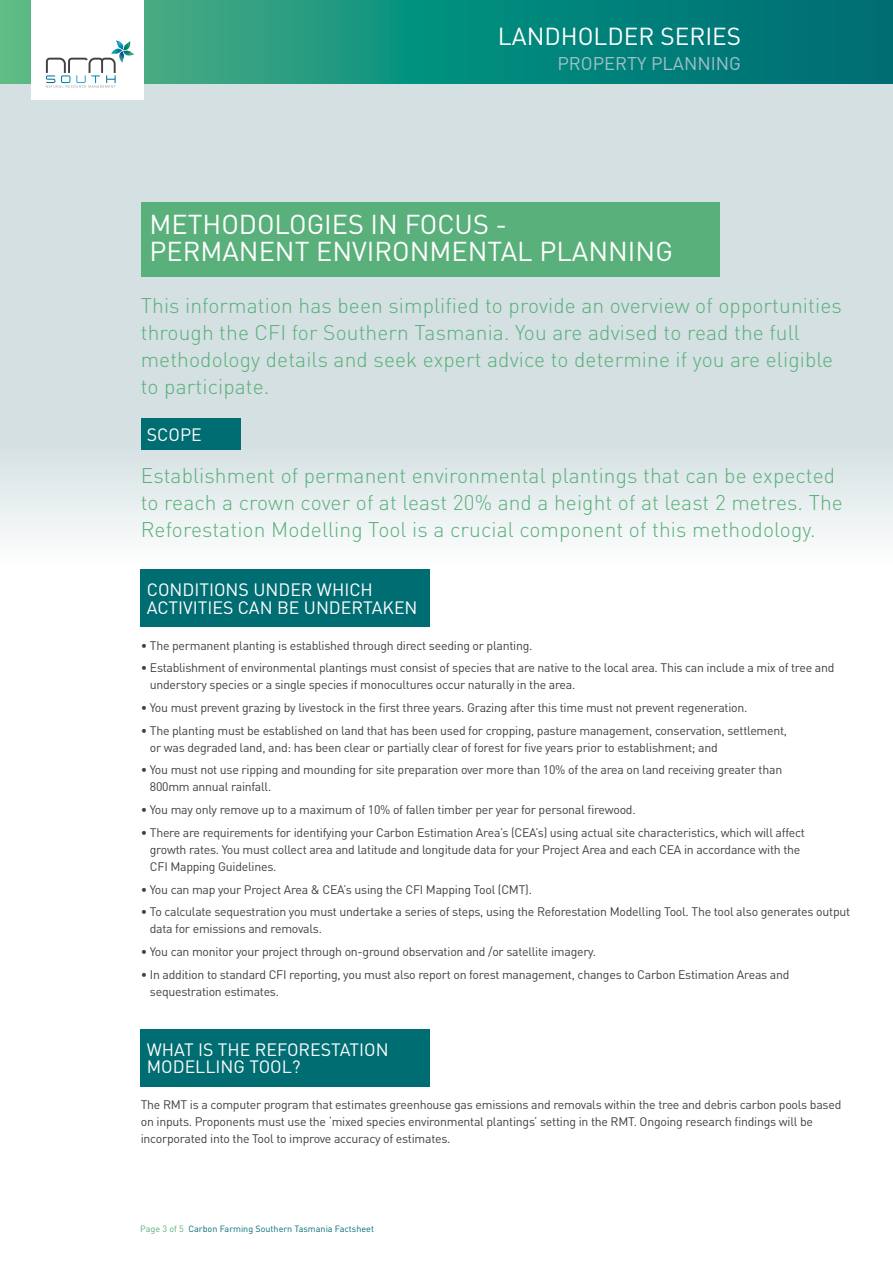
<style>
.page{position:relative;width:893px;height:1263px;background:#fff}
.page>*{position:absolute;margin:0;border:0;box-sizing:border-box;transform-origin:0 0}
.t1{font:27px/27px "DIN";color:#fff}
.t2{font:24.3px "DIN";color:#fff}
.t3{font:300 21px/27px "DIN";letter-spacing:.005em;color:#59b07b}
.t4{font:18.3px "DIN";color:#a3c1c6}
.t5{font:17.7px/17.7px "DIN";color:#fff}
.t6{font:12.3px/17.1px "DIN";letter-spacing:-.02em;color:#414042}
.t7{font:9px "DIN";color:#006d73}
.s1{color:#59b07b}
</style>
<div class="page">
<svg style="left:0;top:84px;width:893px;height:452px;fill:#d4e0e2"></svg>
<svg style="left:0;top:0;width:893px;height:84px"></svg>
<div style="left:31px;top:0;width:113px;height:99px;background:#fff"></div>
<svg style="left:46px;top:40px;width:88px;height:48px"></svg>
<div style="left:141px;top:418px;width:99px;height:32px;background:#006d73"></div>
<div style="left:141px;top:570px;width:289px;height:57px;background:#006d73"></div>
<div style="left:141px;top:1029px;width:289px;height:57px;background:#006d73"></div>
<div style="left:141px;top:202px;width:578px;height:74px;background:#59b07b"></div>
<h2 class="t2" style="left:498px;top:21px;width:245px">LANDHOLDER SERIES</h2>
<h3 class="t4" style="left:557px;top:52px;width:185px">PROPERTY PLANNING</h3>
<h1 class="t1" style="left:150px;top:210px;width:525px">METHODOLOGIES IN FOCUS -<br>PERMANENT ENVIRONMENTAL PLANNING</h1>
<p class="t3" style="left:141px;top:292px;width:702px">This information has been simplified to provide an overview of opportunities through the CFI for Southern Tasmania. You are advised to read the full methodology details and seek expert advice to determine if you are eligible to participate.</p>
<h3 class="t5" style="left:147px;top:425px;width:56px">SCOPE</h3>
<h3 class="t3" style="left:141px;top:461px;width:704px">Establishment of permanent environmental plantings that can be expected to reach a crown cover of at least 20% and a height of at least 2 metres. The<br>Reforestation Modelling Tool is a crucial component of this methodology.</h3>
<h3 class="t5" style="left:147px;top:581px;width:272px">CONDITIONS UNDER WHICH<br>ACTIVITIES CAN BE UNDERTAKEN</h3>
<p class="t6" style="left:141px;top:636px;width:393px">• The permanent planting is established through direct seeding or planting.</p>
<p class="t6" style="left:150px;top:659px;width:686px;text-indent:-9px">• Establishment of environmental plantings must consist of species that are native to the local area. This can include a mix of tree and understory species or a single species if monocultures occur naturally in the area.</p>
<p class="t6" style="left:141px;top:699px;width:608px">• You must prevent grazing by livestock in the first three years. Grazing after this time must not prevent regeneration.</p>
<p class="t6" style="left:150px;top:721px;width:639px;text-indent:-9px">• The planting must be established on land that has been used for cropping, pasture management, conservation, settlement, or was degraded land, and: has been clear or partially clear of forest for five years prior to establishment; and</p>
<p class="t6" style="left:150px;top:761px;width:634px;text-indent:-9px">• You must not use ripping and mounding for site preparation over more than 10% of the area on land receiving greater than<br>800mm annual rainfall.</p>
<p class="t6" style="left:141px;top:801px;width:496px">• You may only remove up to a maximum of 10% of fallen timber per year for personal firewood.</p>
<p class="t6" style="left:150px;top:823px;width:656px;text-indent:-9px">• There are requirements for identifying your Carbon Estimation Area’s (CEA’s) using actual site characteristics, which will affect growth rates. You must collect area and latitude and longitude data for your Project Area and each CEA in accordance with the<br>CFI Mapping Guidelines.</p>
<p class="t6" style="left:141px;top:880px;width:393px">• You can map your Project Area &amp; CEA’s using the CFI Mapping Tool (CMT).</p>
<p class="t6" style="left:150px;top:903px;width:702px;text-indent:-9px">• To calculate sequestration you must undertake a series of steps, using the Reforestation Modelling Tool. The tool also generates output data for emissions and removals.</p>
<p class="t6" style="left:141px;top:943px;width:457px">• You can monitor your project through on-ground observation and /or satellite imagery.</p>
<p class="t6" style="left:150px;top:965px;width:641px;text-indent:-9px">• In addition to standard CFI reporting, you must also report on forest management, changes to Carbon Estimation Areas and sequestration estimates.</p>
<h3 class="t5" style="left:147px;top:1040px;width:26px">What</h3>
<h3 class="t5" style="left:198px;top:1040px;width:32px">is the</h3>
<h3 class="t5" style="left:255px;top:1040px;width:23px">Reforestation</h3>
<h3 class="t5" style="left:147px;top:1058px;width:26px">Modelling</h3>
<h3 class="t5" style="left:249px;top:1058px;width:21px">Tool</h3>
<h3 class="t5" style="left:292px;top:1058px;width:10px">?</h3>
<p class="t6" style="left:141px;top:1095px;width:702px">The RMT is a computer program that estimates greenhouse gas emissions and removals within the tree and debris carbon pools based on inputs. Proponents must use the ‘mixed species environmental plantings’ setting in the RMT. Ongoing research findings will be incorporated into the Tool to improve accuracy of estimates.</p>
<p class="t7" style="left:140px;top:1223px;width:235px"><span class="s1">Page 3 of 5</span> Carbon Farming Southern Tasmania Factsheet</p>
</div>
